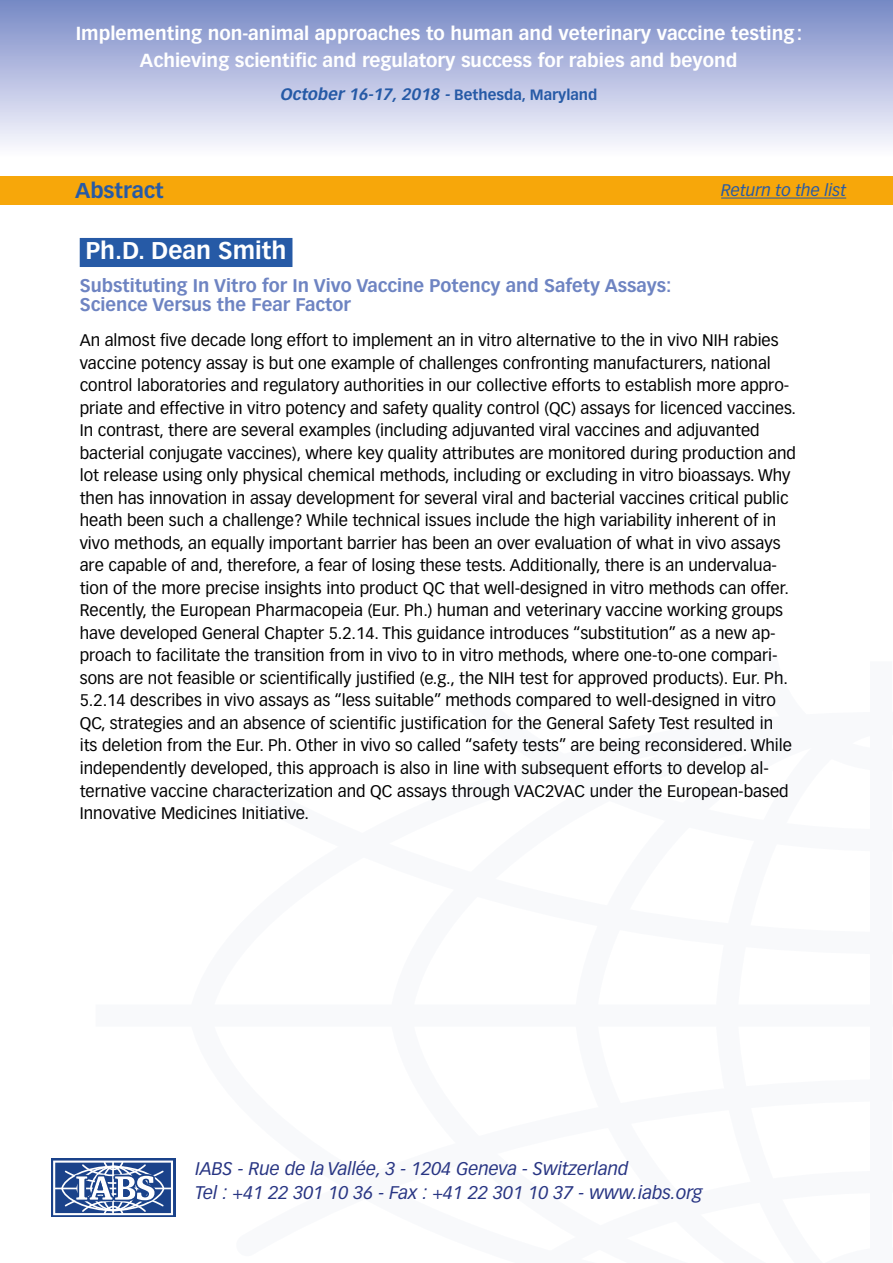
<style>
.page{position:relative;width:893px;height:1263px;background:#fff}
.page>*{position:absolute;margin:0;border:0;box-sizing:border-box;transform-origin:0 0}
.t1{font:700 23.85px "Vectora LT Std";color:#fff}
.t2{font:700 21.15px "Vectora LT Std";color:#265aa6}
.t3{font:700 18.6px/26.8px "Vectora LT Std";color:#fff;text-align:center}
.t4{font:italic 18px/24px "Vectora LT Std";color:#283583}
.t5{font:700 18px/19.5px "Vectora LT Std";color:#6e84c2}
.t6{font:16.5px/22.5px "Vectora LH";color:#000}
.t7{font:italic 16.5px "Vectora LT Std";color:#265aa6}
.t8{font:italic 700 16.2px "Vectora LT Std";color:#265aa6}
.s1{font-style:normal;font-size:14.7px}
</style>
<div class="page">
<div style="left:0;top:176px;width:893px;height:29px;background:#f7a70a"></div>
<div style="left:80px;top:238px;width:212px;height:29px;background:#265aa6"></div>
<div style="left:0;top:0;width:893px;height:156px;background:linear-gradient(to bottom,#7788c5,#fdfbff)"></div>
<div style="left:51px;top:1158px;width:124px;height:59px;background:#1a428a"></div>
<svg style="left:53px;top:1160px;width:120px;height:56px"></svg>
<div style="left:96px;top:1004px;width:797px;height:23px;background:#f8f9fb"></div>
<hr style="left:721px;top:198px;width:125px;height:1px;background:#265aa6">
<p class="t3" style="left:76px;top:20px;width:728px">Implementing non-animal approaches to human and veterinary vaccine testing:<br>Achieving scientific and regulatory success for rabies and beyond</p>
<p class="t8" style="left:280px;top:84px;width:319px">October 16-17,2018 - <span class="s1">Bethesda, Maryland</span></p>
<p class="t2" style="left:75px;top:177px;width:90px">Abstract</p>
<p class="t7" style="left:721px;top:181px;width:127px">Return to the list</p>
<h1 class="t1" style="left:86px;top:236px;width:202px">Ph.D. Dean Smith</h1>
<p class="t5" style="left:80px;top:276px;width:593px">Substituting In Vitro for In Vivo Vaccine Potency and Safety Assays:<br>Science Versus the Fear Factor</p>
<p class="t6" style="left:80px;top:329px;width:718px">An almost five decade long effort to implement an in vitro alternative to the in vivo NIH rabies vaccine potency assay is but one example of challenges confronting manufacturers, national control laboratories and regulatory authorities in our collective efforts to establish more appro&shy;priate and effective in vitro potency and safety quality control (QC) assays for licenced vaccines.<br>In contrast, there are several examples (including adjuvanted viral vaccines and adjuvanted bacterial conjugate vaccines), where key quality attributes are monitored during production and lot release using only physical chemical methods, including or excluding in vitro bioassays. Why then has innovation in assay development for several viral and bacterial vaccines critical public heath been such a challenge? While technical issues include the high variability inherent of in vivo methods, an equally important barrier has been an over evaluation of what in vivo assays are capable of and, therefore, a fear of losing these tests. Additionally, there is an undervalua&shy;tion of the more precise insights into product QC that well-designed in vitro methods can offer.<br>Recently, the European Pharmacopeia (Eur. Ph.) human and veterinary vaccine working groups have developed General Chapter 5.2.14. This guidance introduces “substitution” as a new ap&shy;proach to facilitate the transition from in vivo to in vitro methods, where one-to-one compari&shy;sons are not feasible or scientifically justified (e.g., the NIH test for approved products). Eur. Ph.<br>5.2.14 describes in vivo assays as “less suitable” methods compared to well-designed in vitro QC, strategies and an absence of scientific justification for the General Safety Test resulted in<br>its deletion from the Eur. Ph. Other in vivo so called “safety tests” are being reconsidered. While independently developed, this approach is also in line with subsequent efforts to develop al&shy;ternative vaccine characterization and QC assays through VAC2VAC under the European-based Innovative Medicines Initiative.</p>
<p class="t4" style="left:196px;top:1157px;width:509px">IABS - Rue de la Vallée, 3 - 1204 Geneva - Switzerland<br>Tel : +41 22 301 10 36 - Fax : +41 22 301 10 37 - www.iabs.org</p>
</div>
